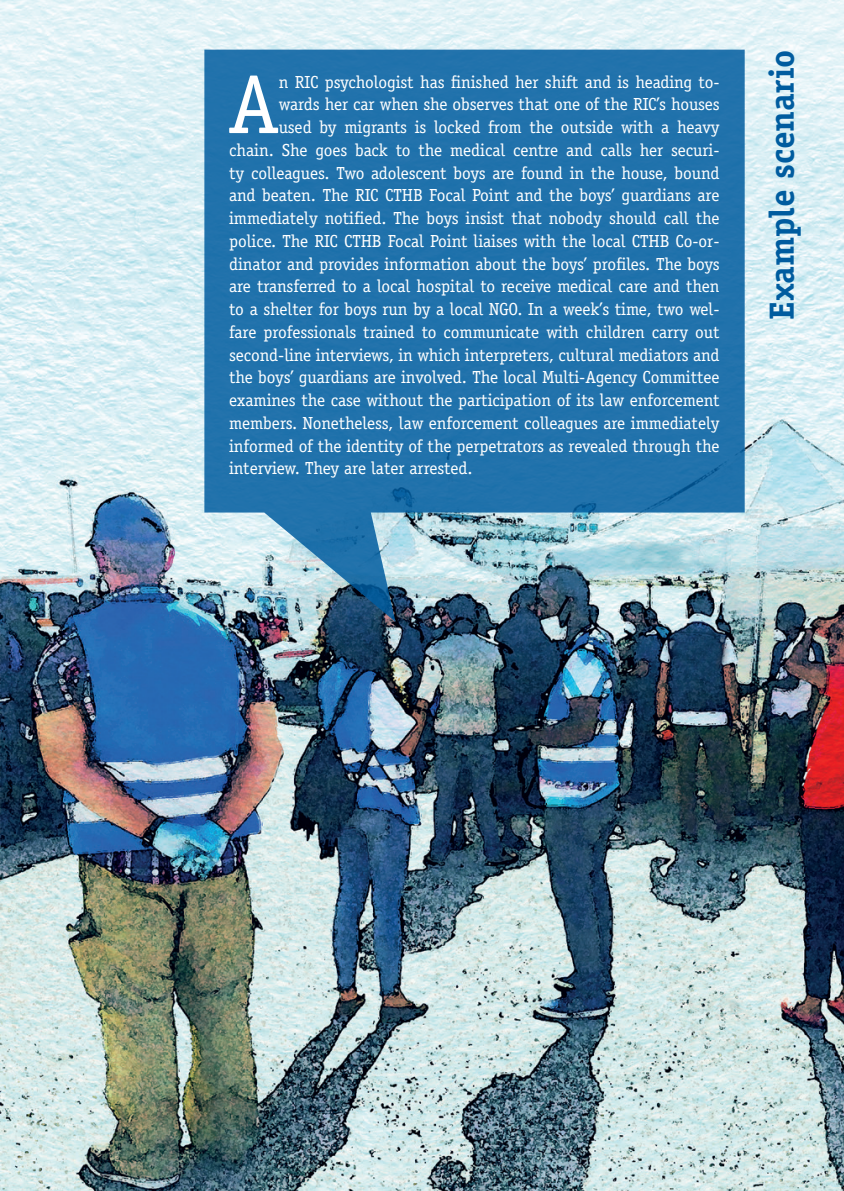
<style>
.page{position:relative;width:844px;height:1191px;background:#fff}
.page>*{position:absolute;margin:0;border:0;box-sizing:border-box;transform-origin:0 0}
.t1{font:84px "Officina Serif";color:#fff}
.t2{font:700 35px "Officina Serif";color:#005c9f}
.t3{font:17.5px "Officina Serif";letter-spacing:-.005em;color:#fff}
</style>
<div class="page">
<img style="left:0;top:0;width:843px;height:1191px">
<svg style="left:204px;top:50px;width:540px;height:572px;background:#357eaf"></svg>
<h1 class="t1" style="left:228px;top:56px;width:53px">A</h1>
<p class="t3" style="left:279px;top:71px;width:442px">n RIC psychologist has finished her shift and is heading to-</p>
<p class="t3" style="left:279px;top:94px;width:442px">wards her car when she observes that one of the RIC’s houses</p>
<p class="t3" style="left:279px;top:117px;width:442px">used by migrants is locked from the outside with a heavy</p>
<p class="t3" style="left:229px;top:140px;width:491px">chain. She goes back to the medical centre and calls her securi-</p>
<p class="t3" style="left:229px;top:162px;width:492px">ty colleagues. Two adolescent boys are found in the house, bound</p>
<p class="t3" style="left:229px;top:185px;width:491px">and beaten. The RIC CTHB Focal Point and the boys’ guardians are</p>
<p class="t3" style="left:229px;top:208px;width:491px">immediately notified. The boys insist that nobody should call the</p>
<p class="t3" style="left:229px;top:231px;width:491px">police. The RIC CTHB Focal Point liaises with the local CTHB Co-or-</p>
<p class="t3" style="left:229px;top:253px;width:492px">dinator and provides information about the boys’ profiles. The boys</p>
<p class="t3" style="left:229px;top:276px;width:491px">are transferred to a local hospital to receive medical care and then</p>
<p class="t3" style="left:229px;top:299px;width:491px">to a shelter for boys run by a local NGO. In a week’s time, two wel-</p>
<p class="t3" style="left:229px;top:322px;width:491px">fare professionals trained to communicate with children carry out</p>
<p class="t3" style="left:229px;top:344px;width:491px">second-line interviews, in which interpreters, cultural mediators and</p>
<p class="t3" style="left:229px;top:367px;width:492px">the boys’ guardians are involved. The local Multi-Agency Committee</p>
<p class="t3" style="left:229px;top:390px;width:491px">examines the case without the participation of its law enforcement</p>
<p class="t3" style="left:229px;top:413px;width:491px">members. Nonetheless, law enforcement colleagues are immediately</p>
<p class="t3" style="left:229px;top:435px;width:491px">informed of the identity of the perpetrators as revealed through the</p>
<p class="t3" style="left:229px;top:458px;width:245px">interview. They are later arrested.</p>
<h2 class="t2" style="left:760px;top:320px;width:272px;rotate:-90deg">Example scenario</h2>
</div>
